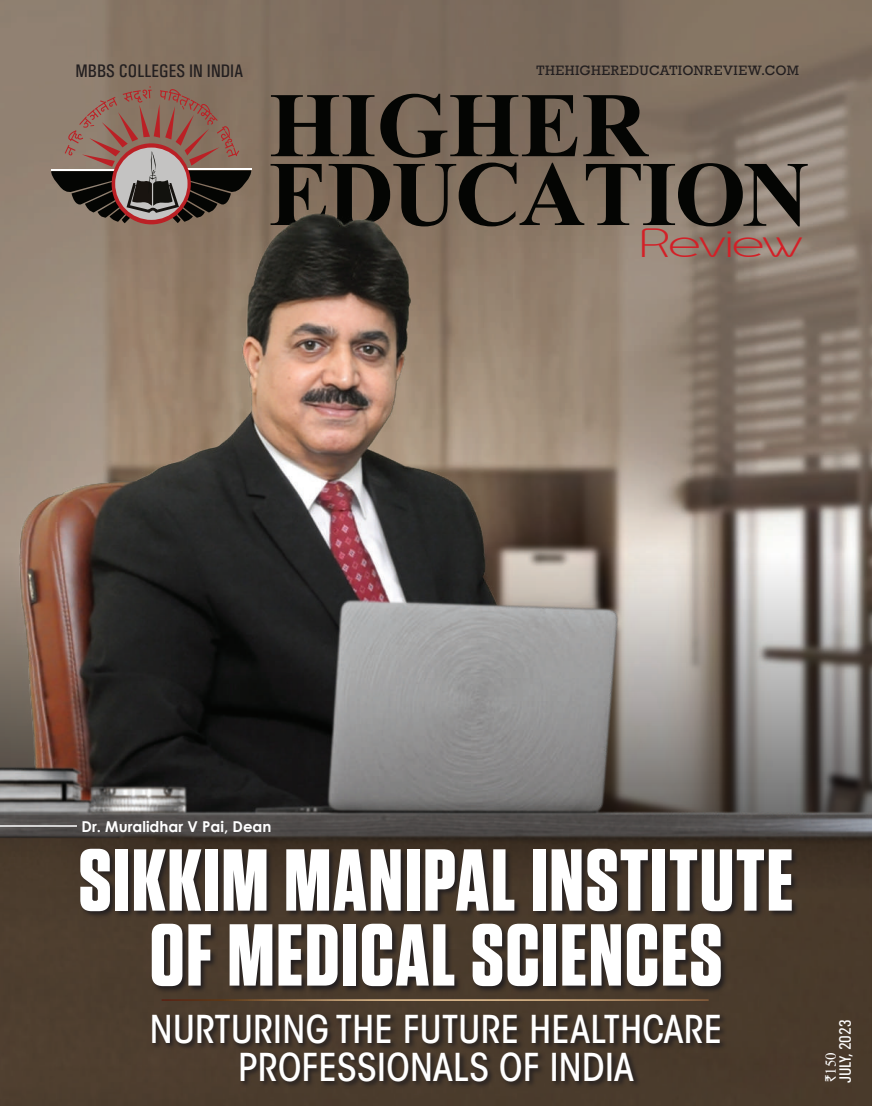
<style>
.page{position:relative;width:872px;height:1106px;background:#fff}
.page>*{position:absolute;margin:0;border:0;box-sizing:border-box;transform-origin:0 0}
.t1{font:700 87.6px/74.8px "Tungsten";letter-spacing:.02em;color:#fff;text-align:center}
.t2{font:48.15px "Asenine Wide";letter-spacing:-.02em;color:#d32027}
.t3{font:500 condensed 38.1px/37.5px "ITC Avant Garde Std";letter-spacing:.01em;color:#fff;text-align:center}
.t4{font:18.3px "Univers Condensed";color:#231f20}
.t5{font:16.5px "Univers Condensed";color:#fff}
.t6{font:700 15px "Century Gothic";color:#fff}
.t7{font:15px "Times New Roman";color:#fff}
.t8{font:13.95px "Rockwell";letter-spacing:.035em;color:#231f20}
.s1{font-family:"Rupee"}
</style>
<div class="page">
<img style="left:0;top:0;width:872px;height:50px">
<img style="left:0;top:50px;width:872px;height:1056px">
<svg style="left:79px;top:847px;width:720px;height:146px;background:#362c25"></svg>
<hr style="left:162px;top:999px;width:546px;height:1px;background:#fff">
<svg style="left:151px;top:1013px;width:576px;height:75px;background:#413429"></svg>
<hr style="left:0;top:825px;width:77px;height:1px;background:#fff">
<p class="t4" style="left:76px;top:60px;width:170px">MBBS COLLEGES IN INDIA</p>
<p class="t8" style="left:536px;top:62px;width:264px">THEHIGHEREDUCATIONREVIEW.COM</p>
<p class="t2" style="left:641px;top:219px;width:164px">Review</p>
<p class="t6" style="left:82px;top:814px;width:191px">Dr. Muralidhar V Pai, Dean</p>
<h1 class="t1" style="left:78px;top:845px;width:716px">SIKKIM MANIPAL INSTITUTE<br>OF MEDICAL SCIENCES</h1>
<p class="t3" style="left:150px;top:1010px;width:574px">NURTURING THE FUTURE HEALTHCARE<br>PROFESSIONALS OF INDIA</p>
<p class="t5" style="left:835px;top:1083px;width:65px;rotate:-90deg">JULY, 2023</p>
<p class="t7" style="left:820px;top:1082px;width:31px;rotate:-90deg"><span class="s1">`</span>150</p>
</div>
